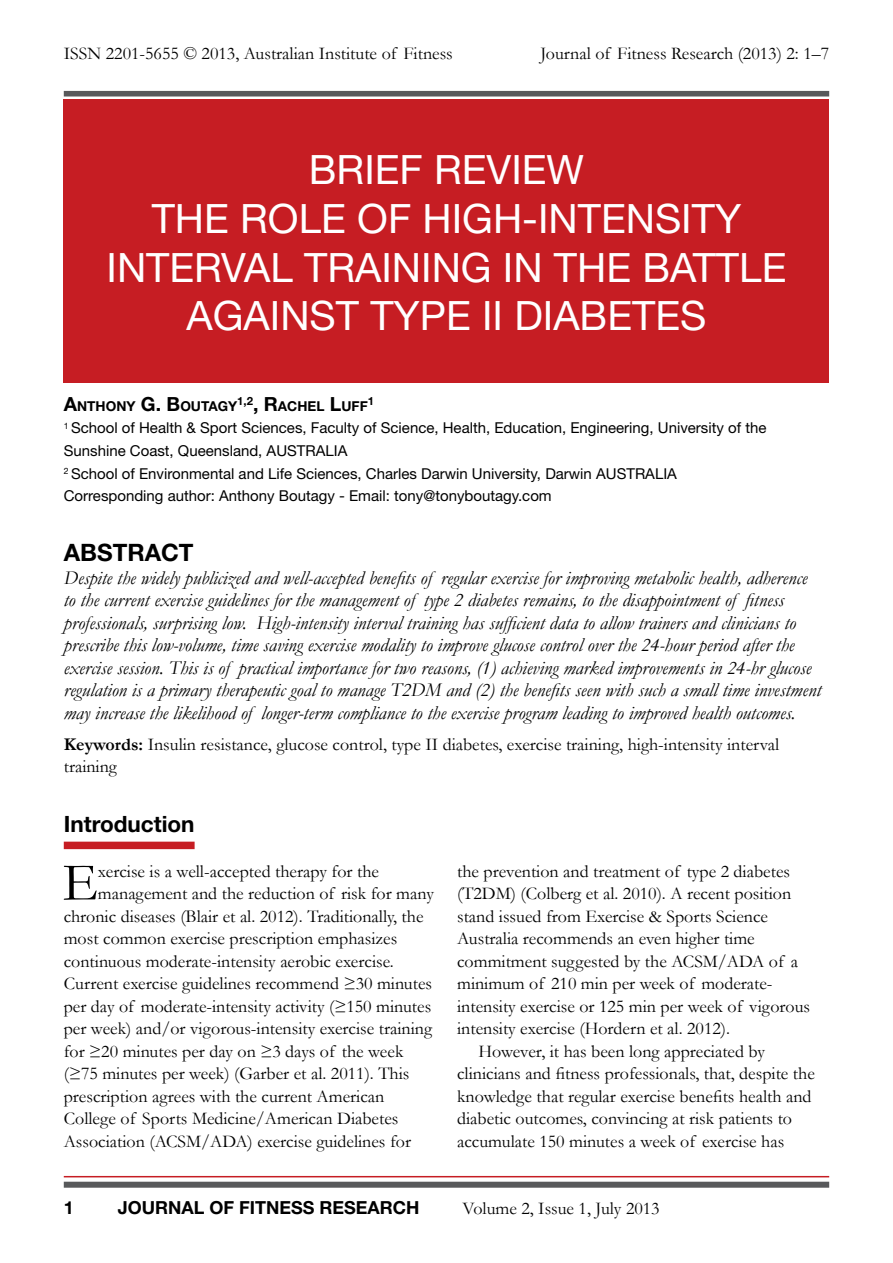
<style>
.page{position:relative;width:893px;height:1263px;background:#fff}
.page>*{position:absolute;margin:0;border:0;box-sizing:border-box;transform-origin:0 0}
.t1{font:54.15px "Garamond";color:#000}
.t2{font:40.5px/48.6px "Helvetica Neue LT Std";color:#fff;text-align:center}
.t3{font:700 24px "Helvetica Neue LT Std";color:#000}
.t4{font:700 22.5px "Helvetica Neue LT Std";color:#000}
.t5{font:italic 19.5px/22.5px "Garamond";color:#000}
.t6{font:18px/22.5px "Garamond";color:#000}
.t7{font:700 18px "Helvetica Neue LT Std";color:#000}
.t8{font:15px/22.5px "Helvetica Neue LT Std";color:#000}
.t9{font:700 13.65px "Helvetica Neue LT Std";color:#000}
.t10{font:700 11.4px "Helvetica Neue LT Std";color:#000}
.s1{font-size:19.5px}
.s2{font-weight:700}
</style>
<div class="page">
<div style="left:64px;top:91px;width:765px;height:5px;background:#58595b"></div>
<div style="left:64px;top:1182px;width:765px;height:6px;background:#58595b"></div>
<hr style="left:64px;top:1176px;width:765px;height:1px;background:#c61d23">
<div style="left:64px;top:100px;width:765px;height:282px;background:#c61d23"></div>
<div style="left:64px;top:842px;width:131px;height:7px;background:#c61d23"></div>
<p class="t6" style="left:64px;top:41px;width:391px">ISSN 2201-5655 © 2013, Australian Institute of Fitness</p>
<p class="t6" style="left:540px;top:41px;width:290px">Journal of Fitness Research (2013) 2: 1–7</p>
<h2 class="t2" style="left:107px;top:145px;width:681px">BRIEF REVIEW<br>THE ROLE OF HIGH-INTENSITY<br>INTERVAL TRAINING IN THE BATTLE<br>AGAINST TYPE II DIABETES</h2>
<p class="t9" style="left:64px;top:398px;width:305px"><span class="s1">A</span>NTHONY <span class="s1">G. B</span>OUTAGY<sup>1,2</sup><span class="s1">, R</span>ACHEL <span class="s1">L</span>UFF</p>
<p class="t10" style="left:368px;top:393px;width:8px">1</p>
<p class="t8" style="left:64px;top:417px;width:704px"><sup>1</sup> School of Health &amp; Sport Sciences, Faculty of Science, Health, Education, Engineering, University of the Sunshine Coast, Queensland, AUSTRALIA<br><sup>2</sup> School of Environmental and Life Sciences, Charles Darwin University, Darwin AUSTRALIA Corresponding author: Anthony Boutagy - Email: tony@tonyboutagy.com</p>
<h3 class="t3" style="left:64px;top:538px;width:131px">ABSTRACT</h3>
<p class="t5" style="left:64px;top:566px;width:759px">Despite the widely publicized and well-accepted benefits of regular exercise for improving metabolic health, adherence to the current exercise guidelines for the management of type 2 diabetes remains, to the disappointment of fitness professionals, surprising low. High-intensity interval training has sufficient data to allow trainers and clinicians to prescribe this low-volume, time saving exercise modality to improve glucose control over the 24-hour period after the exercise session. This is of practical importance for two reasons, (1) achieving marked improvements in 24-hr glucose regulation is a primary therapeutic goal to manage T2DM and (2) the benefits seen with such a small time investment may increase the likelihood of longer-term compliance to the exercise program leading to improved health outcomes.</p>
<p class="t6" style="left:64px;top:732px;width:717px"><span class="s2">Keywords:</span> Insulin resistance, glucose control, type II diabetes, exercise training, high-intensity interval training</p>
<p class="t4" style="left:64px;top:810px;width:132px">Introduction</p>
<h1 class="t1" style="left:62px;top:846px;width:37px">E</h1>
<p class="t6" style="left:98px;top:859px;width:283px">xercise is a well-accepted therapy for the</p>
<p class="t6" style="left:457px;top:859px;width:334px">the prevention and treatment of type 2 diabetes</p>
<p class="t6" style="left:457px;top:882px;width:336px">(T2DM) (Colberg et al. 2010). A recent position</p>
<p class="t6" style="left:457px;top:904px;width:312px">stand issued from Exercise &amp; Sports Science</p>
<p class="t6" style="left:457px;top:927px;width:299px">Australia recommends an even higher time</p>
<p class="t6" style="left:457px;top:949px;width:342px">commitment suggested by the ACSM/ADA of a</p>
<p class="t6" style="left:457px;top:972px;width:317px">minimum of 210 min per week of moderate-</p>
<p class="t6" style="left:457px;top:994px;width:354px">intensity exercise or 125 min per week of vigorous</p>
<p class="t6" style="left:457px;top:1017px;width:275px">intensity exercise (Hordern et al. 2012).</p>
<p class="t6" style="left:478px;top:1039px;width:288px">However, it has been long appreciated by</p>
<p class="t6" style="left:457px;top:1062px;width:359px">clinicians and fitness professionals, that, despite the</p>
<p class="t6" style="left:457px;top:1084px;width:356px">knowledge that regular exercise benefits health and</p>
<p class="t6" style="left:457px;top:1107px;width:336px">diabetic outcomes, convincing at risk patients to</p>
<p class="t6" style="left:457px;top:1129px;width:329px">accumulate 150 minutes a week of exercise has</p>
<p class="t6" style="left:98px;top:882px;width:338px">management and the reduction of risk for many</p>
<p class="t6" style="left:64px;top:904px;width:361px">chronic diseases (Blair et al. 2012). Traditionally, the</p>
<p class="t6" style="left:64px;top:927px;width:335px">most common exercise prescription emphasizes</p>
<p class="t6" style="left:64px;top:949px;width:331px">continuous moderate-intensity aerobic exercise.</p>
<p class="t6" style="left:64px;top:972px;width:370px">Current exercise guidelines recommend ≥30 minutes</p>
<p class="t6" style="left:64px;top:994px;width:369px">per day of moderate-intensity activity (≥150 minutes</p>
<p class="t6" style="left:64px;top:1017px;width:370px">per week) and/or vigorous-intensity exercise training</p>
<p class="t6" style="left:64px;top:1039px;width:341px">for ≥20 minutes per day on ≥3 days of the week</p>
<p class="t6" style="left:64px;top:1062px;width:347px">(≥75 minutes per week) (Garber et al. 2011). This</p>
<p class="t6" style="left:64px;top:1084px;width:322px">prescription agrees with the current American</p>
<p class="t6" style="left:64px;top:1107px;width:336px">College of Sports Medicine/American Diabetes</p>
<p class="t6" style="left:64px;top:1129px;width:349px">Association (ACSM/ADA) exercise guidelines for</p>
<p class="t7" style="left:64px;top:1196px;width:12px">1</p>
<p class="t7" style="left:118px;top:1196px;width:303px">JOURNAL OF FITNESS RESEARCH</p>
<p class="t6" style="left:462px;top:1196px;width:199px">Volume 2, Issue 1, July 2013</p>
</div>
